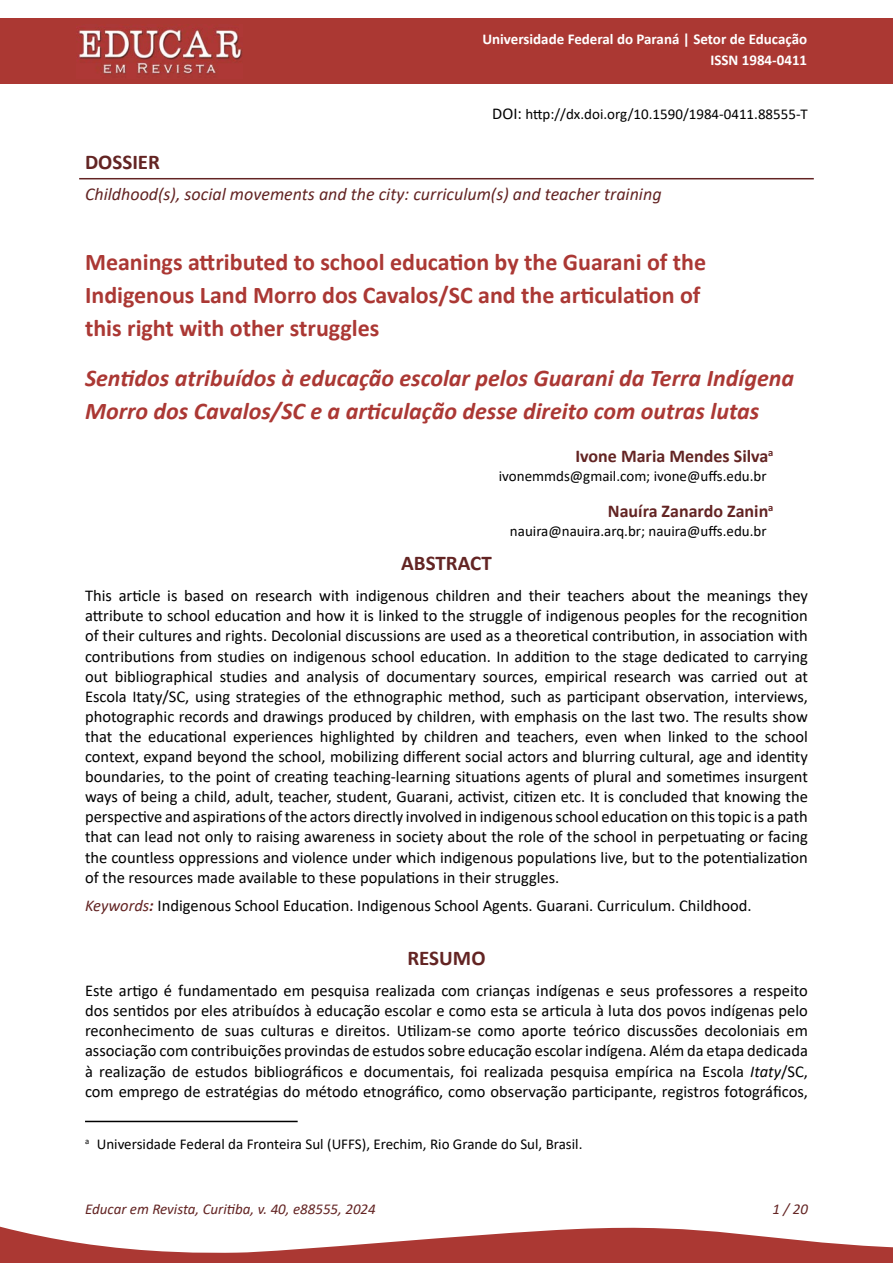
<style>
.page{position:relative;width:893px;height:1263px;background:#fff}
.page>*{position:absolute;margin:0;border:0;box-sizing:border-box;transform-origin:0 0}
._4-TÍTULO_ARTIGO_idioma_principal{font:700 24px/33px "Calibri";color:#ab3834}
._5-TÍTULO_ARTIGO_idiomas_secundários{font:italic 700 24px/33px "Calibri";color:#ab3834}
._11-TÍTULO_ABSTRACT{font:700 21px "Calibri";color:#632423}
._2-GÊNERO__Artigo_Dossiê{font:700 21px "Calibri";color:#632423}
._3-TÍTULO_DOSSIÊ{font:italic 18px "Calibri";color:#632423}
._6-AUTOR_nome{font:700 18px "Calibri";color:#632423}
._12-TEXTO_RESUMO_ABSTRACT{font:16.5px/20.1px "Calibri";color:#000;text-align:justify}
._13-PALAVRAS-CHAVE_KEYWORDS{font:16.5px "Calibri";color:#000}
._7-AUTOR_e-mail{font:15px "Calibri";color:#000}
._17-NOTA_RODAPÉ{font:15px "Calibri";color:#000}
.t1{font:700 15px "Calibri";color:#fff}
._1-DOI_primeira_pág{font:15px "Calibri";color:#000}
.t2{font:italic 15px "Calibri";color:#632423}
.s1{font-size:16.5px}
.s2{font-style:italic;color:#632423}
.s3{font-weight:700;font-style:italic;color:#632423}
.s4{font-style:italic}
</style>
<div class="page">
<div style="left:0;top:18px;width:893px;height:66px;background:#ab3833"></div>
<svg style="left:0;top:1226px;width:893px;height:37px"></svg>
<hr style="left:79px;top:178px;width:735px;height:1px;background:#632423">
<img style="left:78px;top:29px;width:165px;height:45px">
<hr style="left:85px;top:1121px;width:213px;height:1px;background:#000">
<p class="t1" style="left:482px;top:28px;width:326px">Universidade Federal do Paraná | Setor de Educação</p>
<p class="t1" style="left:710px;top:49px;width:98px">ISSN 1984-0411</p>
<p class="_1-DOI_primeira_pág" style="left:492px;top:103px;width:317px"><span class="s1">DOI:</span> http://dx.doi.org/10.1590/1984-0411.88555-T</p>
<p class="_2-GÊNERO__Artigo_Dossiê" style="left:85px;top:147px;width:76px">DOSSIER</p>
<p class="_3-TÍTULO_DOSSIÊ" style="left:85px;top:181px;width:578px">Childhood(s), social movements and the city: curriculum(s) and teacher training</p>
<p class="_4-TÍTULO_ARTIGO_idioma_principal" style="left:85px;top:245px;width:623px">Meanings attributed to school education by the Guarani of the<br>Indigenous Land Morro dos Cavalos/SC and the articulation of this right with other struggles</p>
<p class="_5-TÍTULO_ARTIGO_idiomas_secundários" style="left:85px;top:360px;width:711px">Sentidos atribuídos à educação escolar pelos Guarani da Terra Indígena<br>Morro dos Cavalos/SC e a articulação desse direito com outras lutas</p>
<p class="_6-AUTOR_nome" style="left:575px;top:443px;width:200px">Ivone Maria Mendes Silva<sup>a</sup></p>
<p class="_7-AUTOR_e-mail" style="left:499px;top:466px;width:269px">ivonemmds@gmail.com; ivone@uffs.edu.br</p>
<p class="_6-AUTOR_nome" style="left:608px;top:498px;width:167px">Nauíra Zanardo Zanin<sup>a</sup></p>
<p class="_7-AUTOR_e-mail" style="left:510px;top:521px;width:258px">nauira@nauira.arq.br; nauira@uffs.edu.br</p>
<p class="_11-TÍTULO_ABSTRACT" style="left:401px;top:549px;width:92px">ABSTRACT</p>
<p class="_12-TEXTO_RESUMO_ABSTRACT" style="left:85px;top:585px;width:724px">This article is based on research with indigenous children and their teachers about the meanings they attribute to school education and how it is linked to the struggle of indigenous peoples for the recognition of their cultures and rights. Decolonial discussions are used as a theoretical contribution, in association with contributions from studies on indigenous school education. In addition to the stage dedicated to carrying out bibliographical studies and analysis of documentary sources, empirical research was carried out at Escola Itaty/SC, using strategies of the ethnographic method, such as participant observation, interviews, photographic records and drawings produced by children, with emphasis on the last two. The results show that the educational experiences highlighted by children and teachers, even when linked to the school context, expand beyond the school, mobilizing different social actors and blurring cultural, age and identity boundaries, to the point of creating teaching-learning situations agents of plural and sometimes insurgent ways of being a child, adult, teacher, student, Guarani, activist, citizen etc. It is concluded that knowing the perspective and aspirations of the actors directly involved in indigenous school education on this topic is a path that can lead not only to raising awareness in society about the role of the school in perpetuating or facing the countless oppressions and violence under which indigenous populations live, but to the potentialization of the resources made available to these populations in their struggles.</p>
<p class="_13-PALAVRAS-CHAVE_KEYWORDS" style="left:85px;top:894px;width:668px"><span class="s2">Keywords</span><span class="s3">:</span> Indigenous School Education. Indigenous School Agents. Guarani. Curriculum. Childhood.</p>
<p class="_11-TÍTULO_ABSTRACT" style="left:407px;top:943px;width:80px">RESUMO</p>
<p class="_12-TEXTO_RESUMO_ABSTRACT" style="left:85px;top:980px;width:724px">Este artigo é fundamentado em pesquisa realizada com crianças indígenas e seus professores a respeito dos sentidos por eles atribuídos à educação escolar e como esta se articula à luta dos povos indígenas pelo reconhecimento de suas culturas e direitos. Utilizam-se como aporte teórico discussões decoloniais em associação com contribuições provindas de estudos sobre educação escolar indígena. Além da etapa dedicada à realização de estudos bibliográficos e documentais, foi realizada pesquisa empírica na Escola <span class="s4">Itaty</span>/SC, com emprego de estratégias do método etnográfico, como observação participante, registros fotográficos,</p>
<p class="_17-NOTA_RODAPÉ" style="left:85px;top:1133px;width:499px"><sup>a</sup> Universidade Federal da Fronteira Sul (UFFS), Erechim, Rio Grande do Sul, Brasil.</p>
<p class="t2" style="left:85px;top:1198px;width:292px">Educar em Revista, Curitiba, v. 40, e88555, 2024</p>
<p class="t2" style="left:772px;top:1198px;width:37px">1 / 20</p>
</div>
